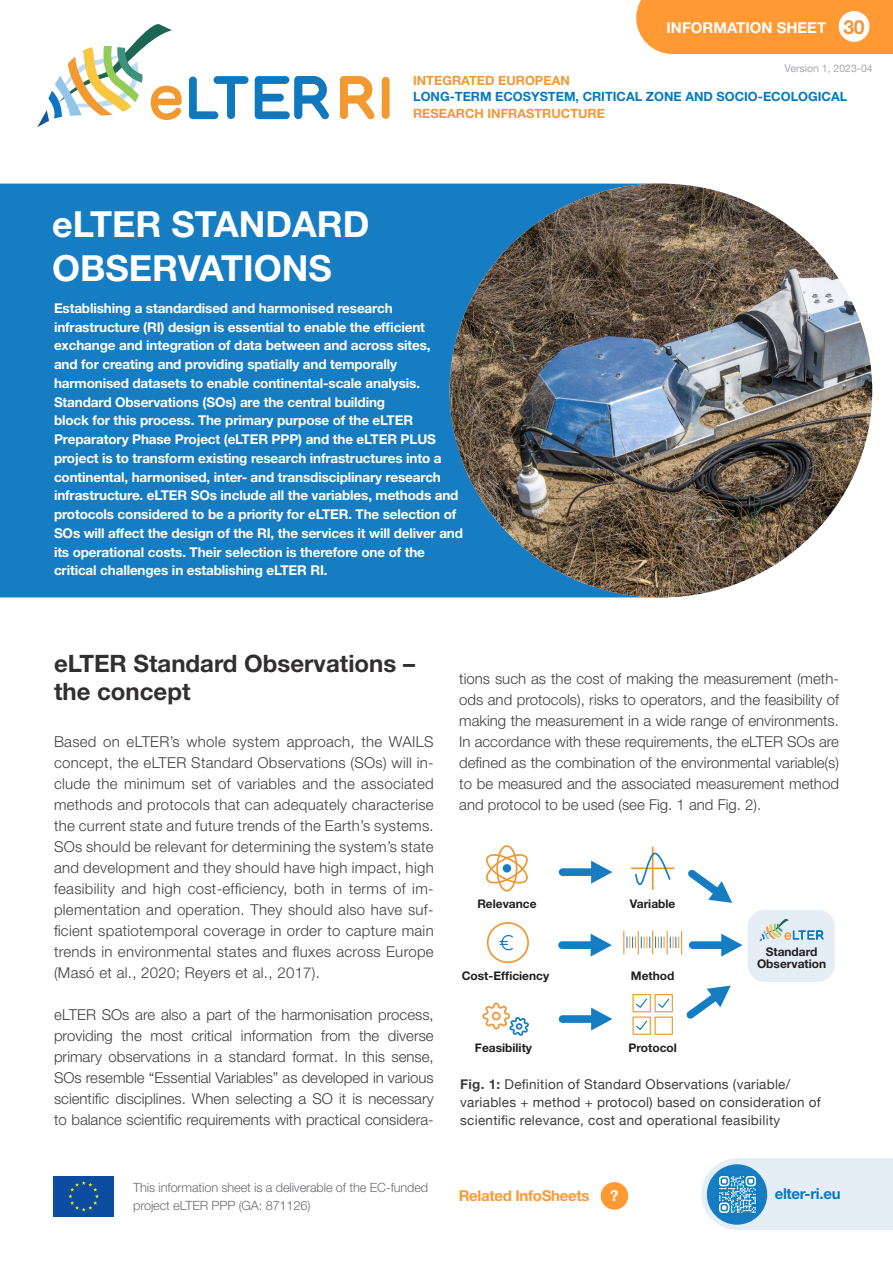
<style>
.page{position:relative;width:893px;height:1263px;background:#fff}
.page>*{position:absolute;margin:0;border:0;box-sizing:border-box;transform-origin:0 0}
.Glossy_-_Title{font:700 36px/43.2px "Helvetica Neue";color:#fff}
.t1{font:700 24px/28.5px "Helvetica Neue";color:#312f30}
.Glossy_-_Web_address{font:700 19.5px "Helvetica Neue";color:#ef963d}
.t2{font:300 15px/21px "Helvetica Neue";color:#3e3e3f;text-align:justify}
.Glossy_-_Factsheet_n{font:700 15px "Helvetica Neue";color:#fff}
.Glossy_-_Web_address-2{font:700 15px "Helvetica Neue";letter-spacing:-.02em;color:#f93}
.Glossy_-_Web_address-3{font:700 15px "Helvetica Neue";letter-spacing:-.02em;color:#0879c0}
.Glossy_-_Web_address-4{font:700 15px "Helvetica Neue";color:#fff}
.t3{font:700 13.5px/18.8px "Helvetica Neue";letter-spacing:-.01em;color:#fff}
.t4{font:13.5px/18px "Helvetica Neue";letter-spacing:.02em;color:#3e3e3f}
.t5{font:300 12.75px/18px "Helvetica Neue";letter-spacing:-.01em;color:#6c6d70}
.t6{font:700 12.75px "Helvetica Neue";color:#0879c0}
.t7{font:700 12.75px "Helvetica Neue";color:#f19934}
.t8{font:700 12px "Helvetica Neue";color:#231f20}
.Glossy_-_Reference_t{font:10.5px "Helvetica Neue";color:#a8a9ad}
.s1{font-weight:700}
</style>
<div class="page">
<svg style="left:37px;top:24px;width:145px;height:103px"></svg>
<svg style="left:189px;top:76px;width:60px;height:43px"></svg>
<svg style="left:255px;top:76px;width:74px;height:43px"></svg>
<div style="left:382px;top:77px;width:8px;height:42px;background:#f29932;border-radius:4px"></div>
<svg style="left:340px;top:76px;width:35px;height:43px"></svg>
<div style="left:0;top:184px;width:450px;height:413px;background:#177dc2"></div>
<img style="left:450px;top:184px;width:422px;height:413px">
<div style="left:636px;top:0;width:257px;height:54px;background:#f93"></div>
<div style="left:839px;top:11px;width:30px;height:31px;background:#fff;border-radius:50%"></div>
<div style="left:748px;top:910px;width:87px;height:72px;background:#e5edf7;border-radius:17px"></div>
<svg style="left:759px;top:918px;width:65px;height:23px"></svg>
<hr style="left:632px;top:867px;width:42px;height:2px;background:#ef9733">
<hr style="left:652px;top:847px;width:2px;height:42px;background:#ef9733">
<svg style="left:634px;top:852px;width:37px;height:34px"></svg>
<svg style="left:623px;top:931px;width:59px;height:23px"></svg>
<svg style="left:632px;top:994px;width:41px;height:41px"></svg>
<div style="left:496px;top:845px;width:21px;height:46px;border:2px solid #ef9733;border-radius:50%"></div>
<svg style="left:486px;top:852px;width:42px;height:34px"></svg>
<div style="left:503px;top:864px;width:8px;height:8px;background:#177dc2;border-radius:50%"></div>
<div style="left:487px;top:922px;width:42px;height:41px;border:2px solid #ef9733;border-radius:50%"></div>
<svg style="left:499px;top:935px;width:14px;height:15px"></svg>
<svg style="left:482px;top:1002px;width:47px;height:34px"></svg>
<div style="left:559px;top:868px;width:41px;height:8px;background:#177dc2;border-radius:4px"></div>
<svg style="left:591px;top:861px;width:21px;height:23px"></svg>
<svg style="left:688px;top:869px;width:44px;height:34px"></svg>
<svg style="left:686px;top:985px;width:45px;height:34px"></svg>
<div style="left:558px;top:941px;width:42px;height:8px;background:#177dc2;border-radius:4px"></div>
<svg style="left:591px;top:934px;width:21px;height:23px"></svg>
<div style="left:689px;top:941px;width:41px;height:8px;background:#177dc2;border-radius:4px"></div>
<svg style="left:721px;top:934px;width:21px;height:23px"></svg>
<div style="left:559px;top:1015px;width:41px;height:8px;background:#177dc2;border-radius:4px"></div>
<svg style="left:591px;top:1007px;width:21px;height:23px"></svg>
<div style="left:53px;top:1176px;width:61px;height:41px;background:#0d4da1"></div>
<svg style="left:68px;top:1181px;width:31px;height:30px"></svg>
<div style="left:601px;top:1182px;width:27px;height:28px;background:#f93;border-radius:50%"></div>
<svg style="left:701px;top:1158px;width:192px;height:72px;background:#c7ddef"></svg>
<p class="Glossy_-_Factsheet_n" style="left:669px;top:15px;width:161px">INFORMATION SHEET</p>
<p class="Glossy_-_Reference_t" style="left:785px;top:61px;width:90px">Version 1, 2023-04</p>
<p class="Glossy_-_Factsheet_n" style="left:666px;top:18px;width:161px">INFORMATION SHEET</p>
<p class="Glossy_-_Web_address" style="left:843px;top:15px;width:23px">30</p>
<p class="t7" style="left:413px;top:72px;width:158px">INTEGRATED EUROPEAN</p>
<p class="t6" style="left:413px;top:89px;width:436px">LONG-TERM ECOSYSTEM, CRITICAL ZONE AND SOCIO-ECOLOGICAL</p>
<p class="t7" style="left:413px;top:105px;width:193px">RESEARCH INFRASTRUCTURE</p>
<p class="Glossy_-_Title" style="left:52px;top:202px;width:319px">eLTER STANDARD<br>OBSERVATIONS</p>
<p class="t3" style="left:54px;top:298px;width:411px">Establishing a standardised and harmonised research infrastructure (RI) design is essential to enable the efficient exchange and integration of data between and across sites,<br>and for creating and providing spatially and temporally harmonised datasets to enable continental-scale analysis.<br>Standard Observations (SOs) are the central building<br>block for this process. The primary purpose of the eLTER Preparatory Phase Project (eLTER PPP) and the eLTER PLUS project is to transform existing research infrastructures into a continental, harmonised, inter- and transdisciplinary research infrastructure. eLTER SOs include all the variables, methods and protocols considered to be a priority for eLTER. The selection of SOs will affect the design of the RI, the services it will deliver and its operational costs. Their selection is therefore one of the critical challenges in establishing eLTER RI.</p>
<p class="t1" style="left:54px;top:648px;width:362px">eLTER Standard Observations – the concept</p>
<p class="t2" style="left:54px;top:731px;width:381px">Based on eLTER’s whole system approach, the WAILS concept, the eLTER Standard Observations (SOs) will in&shy;clude the minimum set of variables and the associated methods and protocols that can adequately characterise the current state and future trends of the Earth’s systems.<br>SOs should be relevant for determining the system’s state and development and they should have high impact, high feasibility and high cost-efficiency, both in terms of im&shy;plementation and operation. They should also have suf&shy;ficient spatiotemporal coverage in order to capture main trends in environmental states and fluxes across Europe (Masó et al., 2020; Reyers et al., 2017).</p>
<p class="t2" style="left:54px;top:1004px;width:381px">eLTER SOs are also a part of the harmonisation process, providing the most critical information from the diverse primary observations in a standard format. In this sense, SOs resemble “Essential Variables” as developed in various scientific disciplines. When selecting a SO it is necessary to balance scientific requirements with practical considera-</p>
<p class="t2" style="left:459px;top:668px;width:381px">tions such as the cost of making the measurement (meth&shy;ods and protocols), risks to operators, and the feasibility of making the measurement in a wide range of environments.<br>In accordance with these requirements, the eLTER SOs are defined as the combination of the environmental variable(s) to be measured and the associated measurement method and protocol to be used (see Fig. 1 and Fig. 2).</p>
<p class="t8" style="left:477px;top:896px;width:61px">Relevance</p>
<p class="t8" style="left:630px;top:896px;width:47px">Variable</p>
<p class="t8" style="left:462px;top:968px;width:89px">Cost-Efficiency</p>
<p class="t8" style="left:631px;top:968px;width:45px">Method</p>
<p class="t8" style="left:766px;top:945px;width:53px">Standard</p>
<p class="t8" style="left:757px;top:957px;width:71px">Observation</p>
<p class="t8" style="left:628px;top:1041px;width:50px">Protocol</p>
<p class="t4" style="left:460px;top:1076px;width:362px"><span class="s1">Fig. 1:</span> Definition of Standard Observations (variable/ variables + method + protocol) based on consideration of scientific relevance, cost and operational feasibility</p>
<p class="t8" style="left:475px;top:1041px;width:59px">Feasibility</p>
<p class="t5" style="left:133px;top:1178px;width:297px">This information sheet is a deliverable of the EC-funded project eLTER PPP (GA: 871126)</p>
<p class="Glossy_-_Web_address-2" style="left:459px;top:1186px;width:132px">Related InfoSheets</p>
<p class="Glossy_-_Web_address-4" style="left:610px;top:1186px;width:10px">?</p>
<p class="Glossy_-_Web_address-3" style="left:775px;top:1184px;width:67px">elter-ri.eu</p>
</div>
